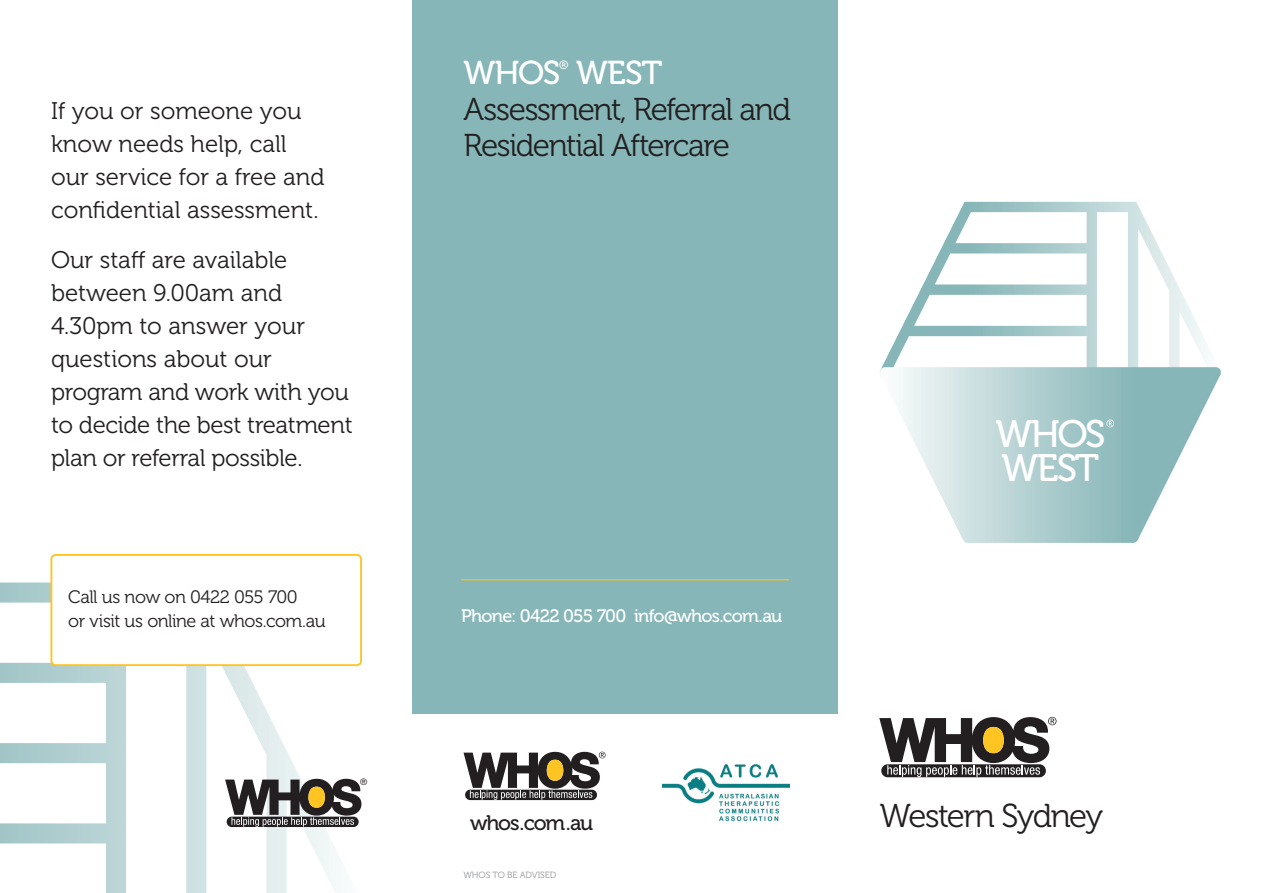
<style>
.page{position:relative;width:1263px;height:893px;background:#fff}
.page>*{position:absolute;margin:0;border:0;box-sizing:border-box;transform-origin:0 0}
.t1{font:38.25px/34.5px "Museo 500";letter-spacing:-.055em;color:#fff}
.t2{font:33px "Museo 300";letter-spacing:-.045em;color:#231f20}
.t3{font:33px "Museo 500";letter-spacing:-.03em;color:#fff}
.t4{font:31.5px/36px "Museo 300";letter-spacing:-.045em;color:#231f20}
.t5{font:24px/33px "Museo 300";color:#231f20}
.t6{font:21px "Museo 500";letter-spacing:-.06em;color:#231f20}
.t7{font:18px/24px "Museo 300";letter-spacing:-.03em;color:#231f20}
.t8{font:18px "Museo 500";letter-spacing:-.04em;color:#fff}
.t9{font:12px "Museo 500";color:#fff}
.Body{font:9px "Museo 300";letter-spacing:-.01em;color:#939598}
.Body-2{font:9px "Helvetica Neue LT Std";color:#231f20}
</style>
<div class="page">
<svg style="left:0;top:582px;width:357px;height:311px"></svg>
<svg style="left:882px;top:202px;width:323px;height:165px"></svg>
<svg style="left:880px;top:367px;width:341px;height:176px"></svg>
<div style="left:412px;top:0;width:426px;height:714px;background:#86b6b7"></div>
<div style="left:51px;top:555px;width:310px;height:110px;background:#fff;border-radius:4px"></div>
<div style="left:50px;top:554px;width:312px;height:112px;border:2px solid #fec422;border-radius:4px"></div>
<hr style="left:461px;top:579px;width:328px;height:1px;background:#fec422">
<img style="left:662px;top:764px;width:127px;height:58px">
<svg style="left:879px;top:717px;width:177px;height:60px"></svg>
<svg style="left:463px;top:752px;width:143px;height:48px"></svg>
<svg style="left:225px;top:779px;width:136px;height:48px"></svg>
<div style="left:308px;top:787px;width:17px;height:21px;background:#fec422;border-radius:50%"></div>
<svg style="left:1106px;top:419px;width:8px;height:8px"></svg>
<p class="t5" style="left:51px;top:94px;width:275px">If you or someone you know needs help, call our service for a free and confidential assessment.</p>
<p class="t5" style="left:51px;top:243px;width:303px">Our staff are available between 9.00am and<br>4.30pm to answer your questions about our program and work with you to decide the best treatment plan or referral possible.</p>
<p class="t7" style="left:68px;top:585px;width:259px">Call us now on 0422 055 700<br>or visit us online at whos.com.au</p>
<p class="Body-2" style="left:360px;top:777px;width:9px">®</p>
<p class="t3" style="left:463px;top:54px;width:98px">WHOS</p>
<p class="t9" style="left:559px;top:58px;width:11px">®</p>
<p class="t3" style="left:576px;top:54px;width:88px">WEST</p>
<p class="t4" style="left:463px;top:92px;width:329px">Assessment, Referral and<br>Residential Aftercare</p>
<p class="t8" style="left:461px;top:606px;width:323px">Phone: 0422 055 700 info@whos.com.au</p>
<p class="t6" style="left:470px;top:811px;width:125px">whos.com.au</p>
<p class="Body" style="left:463px;top:870px;width:94px">WHOS TO BE ADVISED</p>
<p class="t1" style="left:995px;top:417px;width:111px">WHOS<br>WEST</p>
<p class="t2" style="left:880px;top:798px;width:225px">Western Sydney</p>
</div>
